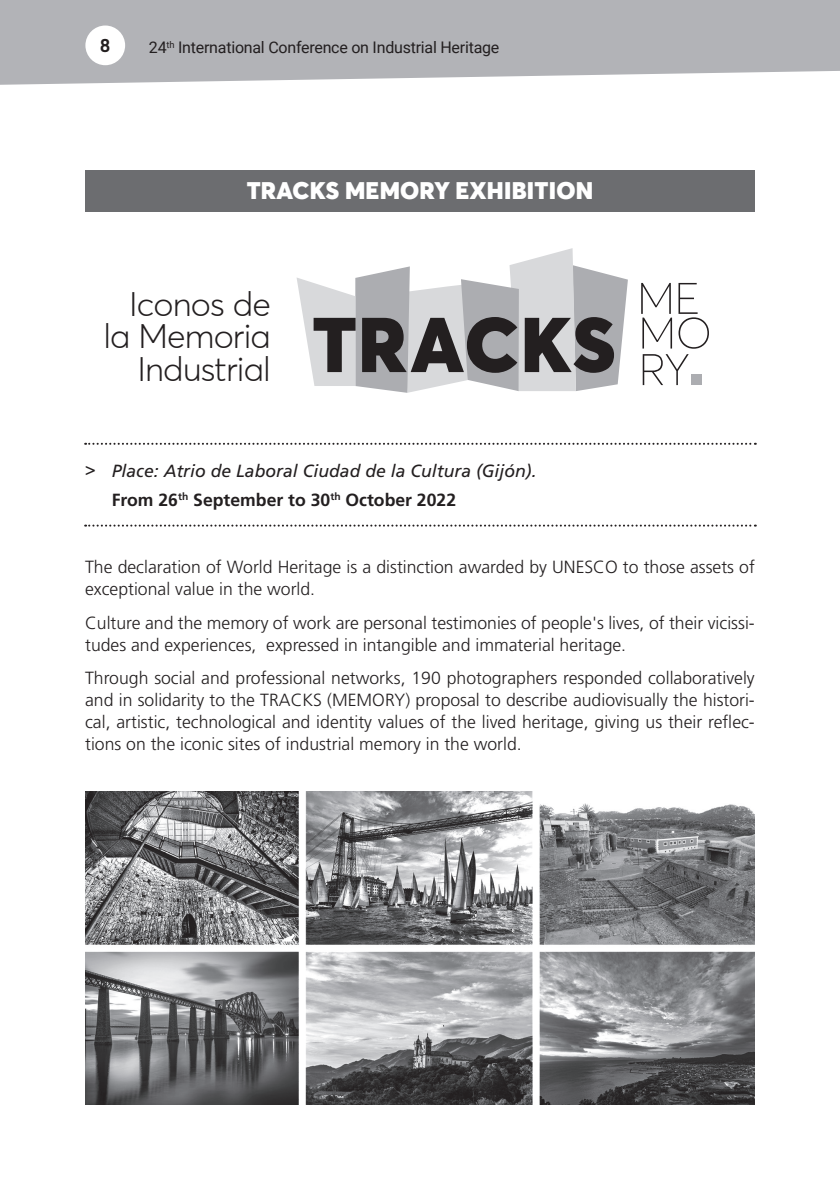
<style>
.page{position:relative;width:840px;height:1191px;background:#fff}
.page>*{position:absolute;margin:0;border:0;box-sizing:border-box;transform-origin:0 0}
.t1{font:300 34px/32.2px "Averta Std";letter-spacing:-.025em;color:#231f20;text-align:right}
.t2{font:900 24px "Averta Std";letter-spacing:.01em;color:#fff}
.t3{font:700 18px "Trade Gothic LT Std";color:#231f20}
.t4{font:300 17.6px/22px "Frutiger LT Std";color:#231f20}
.t5{font:italic 17.6px/29.6px "Frutiger LT Std";color:#231f20}
.t6{font:17.6px "Frutiger LT Std";color:#231f20}
.t7{font:16px "Roboto";letter-spacing:-.015em;color:#231f20}
.s1{font-weight:700;font-style:normal}
</style>
<div class="page">
<svg style="left:0;top:0;width:839px;height:85px;background:#b8b9bd"></svg>
<div style="left:85px;top:26px;width:40px;height:39px;background:#fff;border-radius:50%"></div>
<div style="left:85px;top:170px;width:669px;height:41px;background:#6c6d70"></div>
<svg style="left:296px;top:248px;width:331px;height:145px"></svg>
<svg style="left:641px;top:283px;width:67px;height:102px"></svg>
<div style="left:690px;top:374px;width:11px;height:11px;background:#acadb1"></div>
<img style="left:85px;top:791px;width:669px;height:313px">
<svg style="left:85px;top:443px;width:670px;height:2px"></svg>
<svg style="left:85px;top:524px;width:670px;height:2px"></svg>
<p class="t3" style="left:100px;top:34px;width:12px">8</p>
<p class="t7" style="left:149px;top:36px;width:352px">24<sup>th</sup> International Conference on Industrial Heritage</p>
<h2 class="t2" style="left:246px;top:174px;width:348px">TRACKS MEMORY EXHIBITION</h2>
<h1 class="t1" style="left:103px;top:288px;width:169px">Iconos de la Memoria<br>Industrial</h1>
<p class="t6" style="left:85px;top:459px;width:12px">&gt;</p>
<p class="t5" style="left:112px;top:456px;width:426px">Place: Atrio de Laboral Ciudad de la Cultura (Gijón).<br><span class="s1">From 26</span><sup>th</sup> <span class="s1">September to 30</span><sup>th</sup> <span class="s1">October 2022</span></p>
<p class="t4" style="left:85px;top:556px;width:671px">The declaration of World Heritage is a distinction awarded by UNESCO to those assets of exceptional value in the world.</p>
<p class="t4" style="left:85px;top:612px;width:670px">Culture and the memory of work are personal testimonies of people's lives, of their vicissi&shy;tudes and experiences, expressed in intangible and immaterial heritage.</p>
<p class="t4" style="left:85px;top:667px;width:670px;text-align:justify">Through social and professional networks, 190 photographers responded collaboratively and in solidarity to the TRACKS (MEMORY) proposal to describe audiovisually the histori&shy;cal, artistic, technological and identity values of the lived heritage, giving us their reflec&shy;tions on the iconic sites of industrial memory in the world.</p>
</div>
